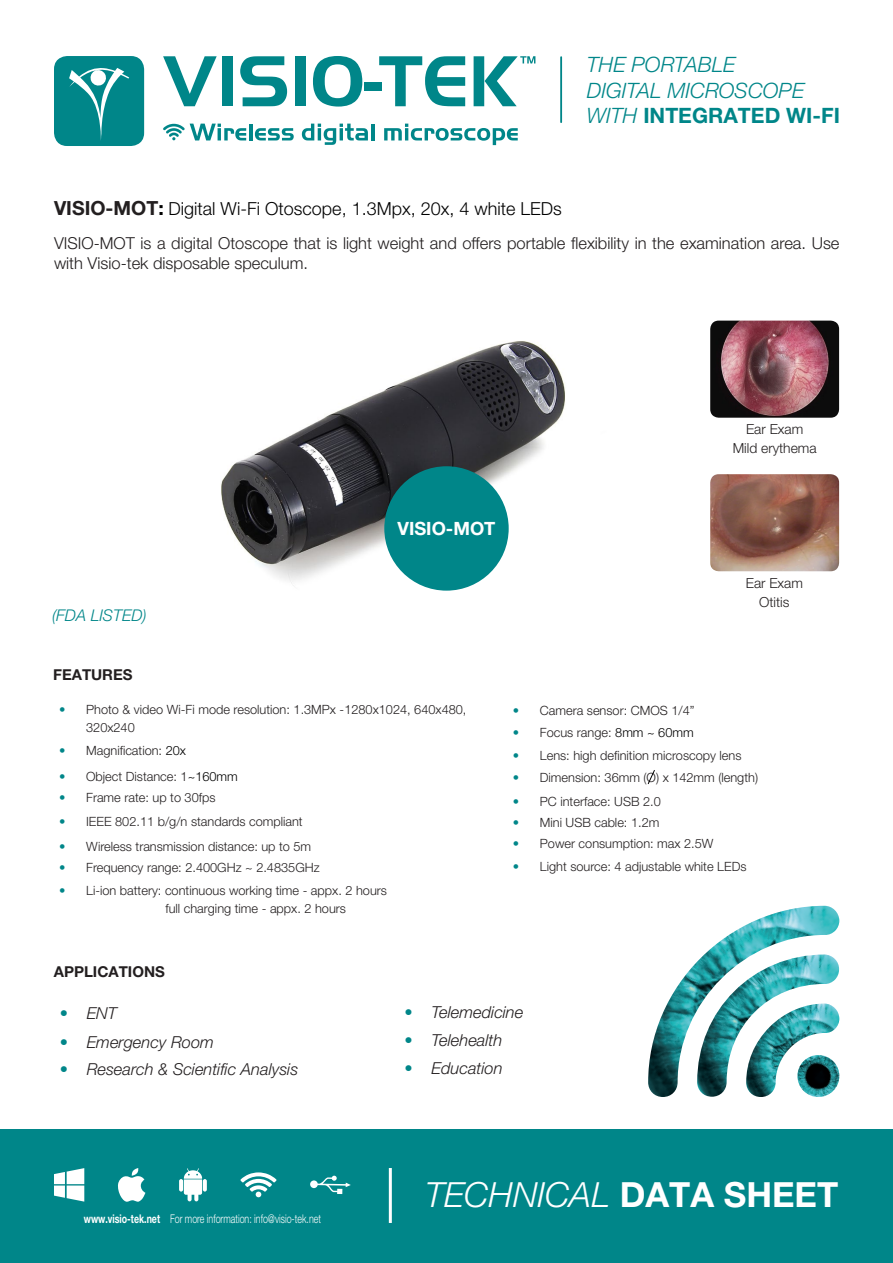
<style>
.page{position:relative;width:893px;height:1263px;background:#fff}
.page>*{position:absolute;margin:0;border:0;box-sizing:border-box;transform-origin:0 0}
.t1{font:italic 300 34.65px "Helvetica Neue LT Pro";color:#fff}
.t2{font:italic 300 21.15px/25.5px "Helvetica Neue LT Pro";color:#008689}
.t3{font:700 18.3px "Helvetica Neue LT Pro";color:#fff}
.t4{font:300 18px "Helvetica Neue LT Pro";color:#000}
.t5{font:300 16.5px/19.8px "Helvetica Neue LT Pro";color:#231f20}
.t6{font:italic 300 16.5px "Helvetica Neue LT Pro";color:#231f20}
.t7{font:italic 300 16.2px "Helvetica Neue LT Pro";color:#008689}
.t8{font:700 15px "Helvetica Neue LT Pro";color:#231f20}
.Bullets_blue{font:300 13.8px "Helvetica Neue LT Pro";color:#231f20}
.t9{font:300 12.75px/18px "Helvetica Neue LT Pro";color:#231f20}
.t10{font:300 12px "Helvetica Neue LT Pro";color:#fff;scale:.74 1}
.s1{font-weight:700;font-style:normal}
.s2{font-weight:700;font-size:19.5px;color:#231f20}
.s3{font-weight:700;font-size:19.5px}
.s4{color:#008689}
.s5{color:#000}
.s6{font-weight:700}
</style>
<div class="page">
<div style="left:54px;top:56px;width:90px;height:90px;background:#008689;border-radius:13px"></div>
<svg style="left:69px;top:68px;width:60px;height:72px"></svg>
<svg style="left:163px;top:56px;width:54px;height:50px"></svg>
<div style="left:222px;top:56px;width:11px;height:50px;background:#008689"></div>
<svg style="left:240px;top:56px;width:47px;height:50px"></svg>
<div style="left:295px;top:56px;width:10px;height:50px;background:#008689"></div>
<svg style="left:313px;top:56px;width:49px;height:51px"></svg>
<div style="left:365px;top:82px;width:17px;height:9px;background:#008689"></div>
<svg style="left:379px;top:56px;width:86px;height:50px"></svg>
<hr style="left:249px;top:124px;width:3px;height:16px;background:#008689">
<svg style="left:255px;top:128px;width:39px;height:12px"></svg>
<svg style="left:302px;top:124px;width:66px;height:21px"></svg>
<hr style="left:371px;top:124px;width:3px;height:16px;background:#008689">
<svg style="left:384px;top:124px;width:134px;height:21px"></svg>
<svg style="left:163px;top:124px;width:83px;height:16px"></svg>
<svg style="left:474px;top:56px;width:61px;height:50px"></svg>
<hr style="left:560px;top:57px;width:2px;height:65px;background:#008689">
<div style="left:0;top:1129px;width:893px;height:134px;background:#008689"></div>
<hr style="left:389px;top:1168px;width:3px;height:55px;background:#fff">
<svg style="left:310px;top:1176px;width:41px;height:18px"></svg>
<svg style="left:179px;top:1179px;width:4px;height:12px"></svg>
<svg style="left:203px;top:1179px;width:4px;height:12px"></svg>
<svg style="left:184px;top:1168px;width:18px;height:33px"></svg>
<svg style="left:118px;top:1168px;width:27px;height:34px"></svg>
<svg style="left:54px;top:1168px;width:30px;height:33px"></svg>
<svg style="left:240px;top:1172px;width:37px;height:25px"></svg>
<img style="left:648px;top:906px;width:191px;height:191px">
<img style="left:795px;top:1055px;width:45px;height:42px">
<img style="left:221px;top:341px;width:344px;height:250px">
<div style="left:384px;top:466px;width:125px;height:125px;background:#008689;border-radius:50%"></div>
<svg style="left:647px;top:770px;width:8px;height:14px"></svg>
<img style="left:710px;top:474px;width:129px;height:97px">
<img style="left:710px;top:321px;width:129px;height:97px">
<h2 class="t2" style="left:587px;top:52px;width:255px">THE PORTABLE<br>DIGITAL MICROSCOPE<br>WITH <span class="s1">INTEGRATED WI-FI</span></h2>
<p class="t4" style="left:54px;top:197px;width:509px"><span class="s2">VISIO-MOT</span><span class="s3">:</span> Digital Wi-Fi Otoscope, 1.3Mpx, 20x, 4 white LEDs</p>
<p class="t5" style="left:54px;top:233px;width:787px">VISIO-MOT is a digital Otoscope that is light weight and offers portable flexibility in the examination area. Use with Visio-tek disposable speculum.</p>
<p class="Bullets_blue" style="left:746px;top:421px;width:59px">Ear Exam</p>
<p class="Bullets_blue" style="left:733px;top:439px;width:85px">Mild erythema</p>
<p class="t7" style="left:52px;top:605px;width:96px">(FDA LISTED)</p>
<p class="t3" style="left:397px;top:517px;width:99px">VISIO-MOT</p>
<p class="t8" style="left:53px;top:666px;width:81px">FEATURES</p>
<p class="t9" style="left:86px;top:700px;width:382px;text-indent:-27px"><span class="s4">•</span> Photo &amp; video Wi-Fi mode resolution: 1.3MPx -1280x1024, 640x480,<br>320x240</p>
<p class="t9" style="left:59px;top:741px;width:128px"><span class="s4">•</span> Magnification: <span class="s5">20x</span></p>
<p class="t9" style="left:59px;top:767px;width:180px"><span class="s4">•</span> Object Distance: 1<span class="s5">~160mm</span></p>
<p class="t9" style="left:59px;top:788px;width:158px"><span class="s4">•</span> Frame rate: up to 30fps</p>
<p class="t9" style="left:59px;top:812px;width:245px"><span class="s4">•</span> IEEE 802.11 b/g/n standards compliant</p>
<p class="t9" style="left:59px;top:837px;width:254px"><span class="s4">•</span> Wireless transmission distance: up to 5m</p>
<p class="t9" style="left:59px;top:858px;width:262px"><span class="s4">•</span> Frequency range: 2.400GHz ~ 2.4835GHz</p>
<p class="t9" style="left:165px;top:881px;width:223px;text-indent:-106px"><span class="s4">•</span> Li-ion battery: continuous working time - appx. 2 hours full charging time - appx. 2 hours</p>
<p class="Bullets_blue" style="left:746px;top:575px;width:59px">Ear Exam</p>
<p class="Bullets_blue" style="left:759px;top:593px;width:32px">Otitis</p>
<p class="t9" style="left:513px;top:702px;width:183px"><span class="s4">•</span> Camera sensor: CMOS 1/4”</p>
<p class="t9" style="left:513px;top:723px;width:182px"><span class="s4">•</span> Focus range: <span class="s5">8mm ~ 60mm</span></p>
<p class="t9" style="left:513px;top:747px;width:230px"><span class="s4">•</span> Lens: high definition microscopy lens</p>
<p class="t9" style="left:513px;top:768px;width:247px"><span class="s4">•</span> Dimension: 36mm (O) x 142mm (length)</p>
<p class="t9" style="left:513px;top:792px;width:149px"><span class="s4">•</span> PC interface: USB 2.0</p>
<p class="t9" style="left:513px;top:813px;width:148px"><span class="s4">•</span> Mini USB cable: 1.2m</p>
<p class="t9" style="left:513px;top:834px;width:202px"><span class="s4">•</span> Power consumption: max 2.5W</p>
<p class="t9" style="left:513px;top:857px;width:235px"><span class="s4">•</span> Light source: 4 adjustable white LEDs</p>
<p class="t8" style="left:54px;top:962px;width:113px">APPLICATIONS</p>
<p class="t6" style="left:60px;top:1003px;width:59px"><span class="s4">•</span> ENT</p>
<p class="t6" style="left:60px;top:1032px;width:156px"><span class="s4">•</span> Emergency Room</p>
<p class="t6" style="left:60px;top:1060px;width:240px"><span class="s4">•</span> Research &amp; Scientific Analysis</p>
<p class="t10" style="left:84px;top:1211px;width:322px"><span class="s6">www.visio-tek.net</span> For more information: info@visio-tek.net</p>
<p class="t6" style="left:405px;top:1003px;width:120px"><span class="s4">•</span> Telemedicine</p>
<p class="t6" style="left:405px;top:1031px;width:99px"><span class="s4">•</span> Telehealth</p>
<p class="t6" style="left:405px;top:1059px;width:99px"><span class="s4">•</span> Education</p>
<h1 class="t1" style="left:425px;top:1174px;width:415px">TECHNICAL <span class="s1">DATA SHEET</span></h1>
</div>
